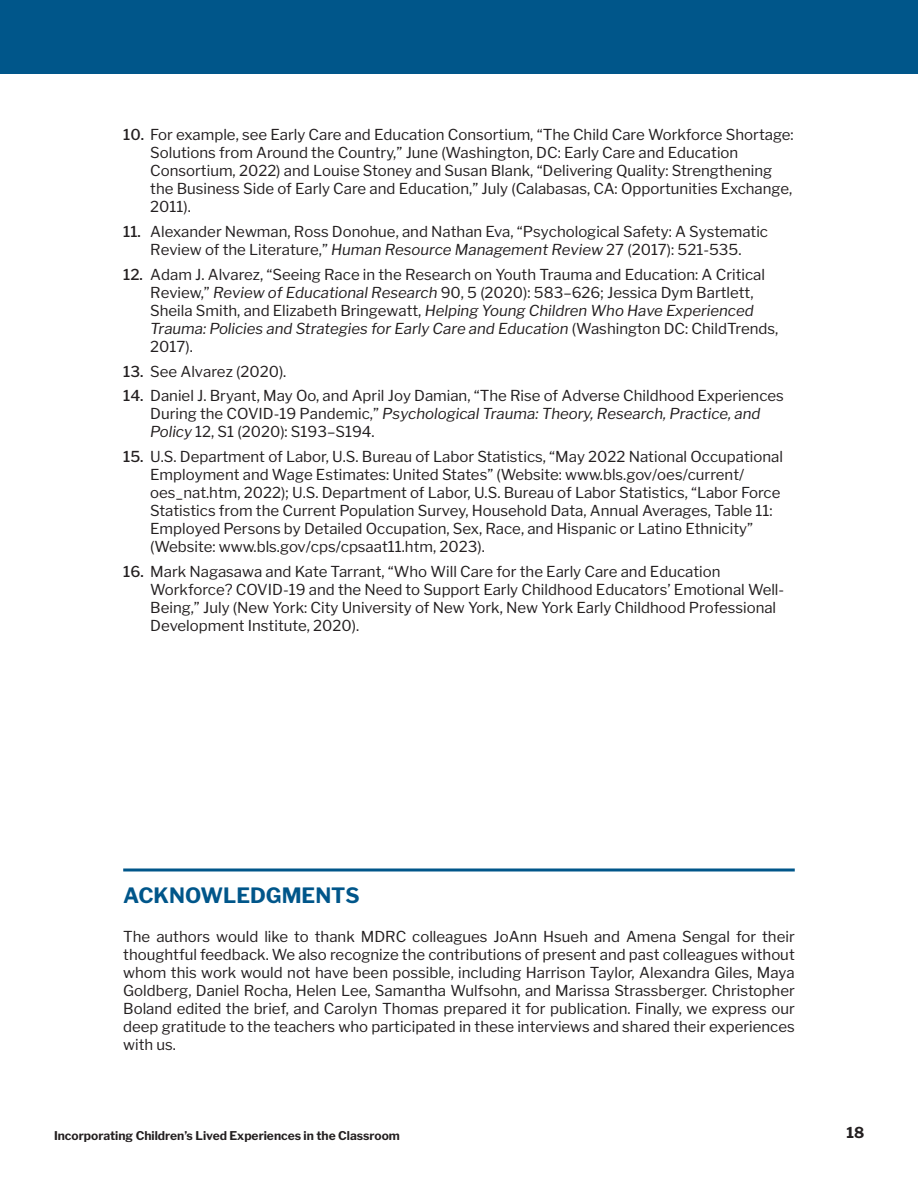
<style>
.page{position:relative;width:918px;height:1188px;background:#fff}
.page>*{position:absolute;margin:0;border:0;box-sizing:border-box;transform-origin:0 0}
.Acknowledgments_Headline{font:700 21px "Libre Franklin";color:#00568a}
.End_Notes{font:15px/18px "Libre Franklin";color:#231f20}
.Acknowledgments{font:15px/18px "Libre Franklin";color:#231f20;text-align:justify}
.t1{font:700 15px "Libre Franklin";color:#231f20}
.t2{font:700 12px "Libre Franklin";color:#231f20}
.s1{font-weight:500}
.s2{font-style:italic}
</style>
<div class="page">
<div style="left:0;top:0;width:918px;height:74px;background:#00568a"></div>
<svg style="left:123px;top:868px;width:672px;height:4px;background:#3f80a7"></svg>
<p class="End_Notes" style="left:150px;top:126px;width:645px;text-indent:-27px"><span class="s1">10.</span> For example, see Early Care and Education Consortium, “The Child Care Workforce Shortage:<br>Solutions from Around the Country,” June (Washington, DC: Early Care and Education Consortium, 2022) and Louise Stoney and Susan Blank, “Delivering Quality: Strengthening the Business Side of Early Care and Education,” July (Calabasas, CA: Opportunities Exchange, 2011).</p>
<p class="End_Notes" style="left:123px;top:223px;width:646px;text-align:center"><span class="s1">11.</span> Alexander Newman, Ross Donohue, and Nathan Eva, “Psychological Safety: A Systematic<br>Review of the Literature,” <span class="s2">Human Resource Management Review</span> 27 (2017): 521-535.</p>
<p class="End_Notes" style="left:150px;top:266px;width:630px;text-indent:-27px"><span class="s1">12.</span> Adam J. Alvarez, “Seeing Race in the Research on Youth Trauma and Education: A Critical Review,” <span class="s2">Review of Educational Research</span> 90, 5 (2020): 583–626; Jessica Dym Bartlett, Sheila Smith, and Elizabeth Bringewatt, <span class="s2">Helping Young Children Who Have Experienced Trauma: Policies and Strategies for Early Care and Education</span> (Washington DC: ChildTrends, 2017).</p>
<p class="End_Notes" style="left:123px;top:362px;width:165px"><span class="s1">13.</span> See Alvarez (2020).</p>
<p class="End_Notes" style="left:150px;top:387px;width:635px;text-indent:-27px"><span class="s1">14.</span> Daniel J. Bryant, May Oo, and April Joy Damian, “The Rise of Adverse Childhood Experiences<br>During the COVID-19 Pandemic,” <span class="s2">Psychological Trauma: Theory, Research, Practice, and<br>Policy</span> 12, S1 (2020): S193–S194.</p>
<p class="End_Notes" style="left:150px;top:448px;width:634px;text-indent:-27px"><span class="s1">15.</span> U.S. Department of Labor, U.S. Bureau of Labor Statistics, “May 2022 National Occupational Employment and Wage Estimates: United States” (Website: www.bls.gov/oes/current/ oes_nat.htm, 2022); U.S. Department of Labor, U.S. Bureau of Labor Statistics, “Labor Force Statistics from the Current Population Survey, Household Data, Annual Averages, Table 11:<br>Employed Persons by Detailed Occupation, Sex, Race, and Hispanic or Latino Ethnicity” (Website: www.bls.gov/cps/cpsaat11.htm, 2023).</p>
<p class="End_Notes" style="left:150px;top:563px;width:636px;text-indent:-27px"><span class="s1">16.</span> Mark Nagasawa and Kate Tarrant, “Who Will Care for the Early Care and Education Workforce? COVID-19 and the Need to Support Early Childhood Educators’ Emotional Well-Being,” July (New York: City University of New York, New York Early Childhood Professional Development Institute, 2020).</p>
<p class="Acknowledgments_Headline" style="left:123px;top:883px;width:238px">ACKNOWLEDGMENTS</p>
<p class="Acknowledgments" style="left:123px;top:928px;width:673px">The authors would like to thank MDRC colleagues JoAnn Hsueh and Amena Sengal for their thoughtful feedback. We also recognize the contributions of present and past colleagues without whom this work would not have been possible, including Harrison Taylor, Alexandra Giles, Maya Goldberg, Daniel Rocha, Helen Lee, Samantha Wulfsohn, and Marissa Strassberger. Christopher Boland edited the brief, and Carolyn Thomas prepared it for publication. Finally, we express our deep gratitude to the teachers who participated in these interviews and shared their experiences with us.</p>
<p class="t2" style="left:54px;top:1128px;width:347px">Incorporating Children’s Lived Experiences in the Classroom</p>
<p class="t1" style="left:846px;top:1124px;width:19px">18</p>
</div>
